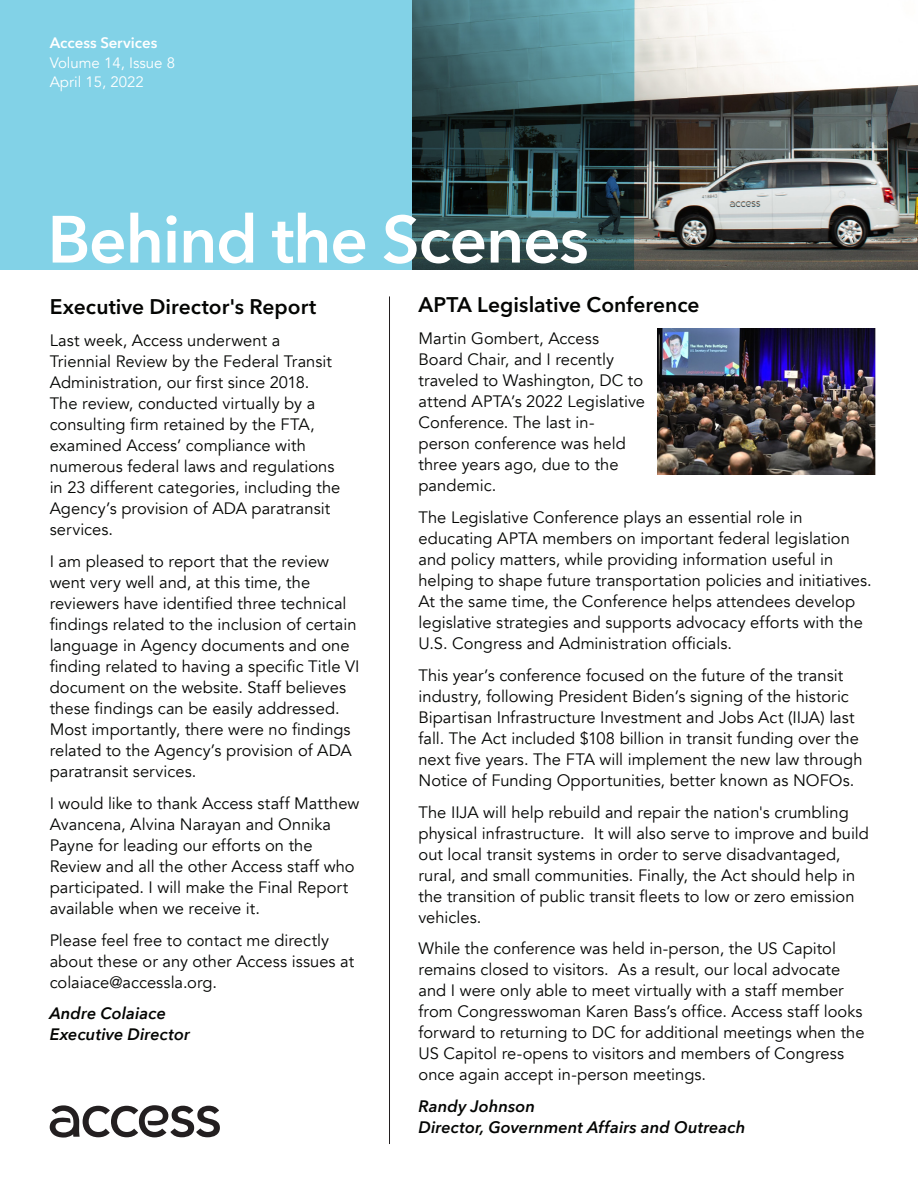
<style>
.page{position:relative;width:918px;height:1188px;background:#fff}
.page>*{position:absolute;margin:0;border:0;box-sizing:border-box;transform-origin:0 0}
.t1{font:600 66px "Avenir Next";letter-spacing:-.02em;color:#fff}
.Andre_s_letter{font:600 21px "Avenir Next LT Pro";color:#040503}
.Andre_s_letter-2{font:16.5px/21px "Avenir";color:#040503}
.Andre_s_letter-3{font:italic 600 16.5px/21px "Avenir Next LT Pro";letter-spacing:.005em;color:#040503}
.Andre_s_letter-4{font:italic 600 16.5px/21px "Avenir Next";letter-spacing:.005em;color:#040503}
.t2{font:15px "Avenir";color:#fff}
.t3{font:600 15px "Avenir Next LT Pro";color:#fff}
</style>
<div class="page">
<svg style="left:49px;top:1105px;width:171px;height:33px"></svg>
<img style="left:634px;top:0;width:284px;height:270px">
<svg style="left:411px;top:0;width:223px;height:270px;background:#36575b"></svg>
<div style="left:0;top:0;width:411px;height:270px;background:#82d2e7"></div>
<hr style="left:389px;top:296px;width:1px;height:848px;background:#231f20">
<img style="left:658px;top:328px;width:218px;height:147px">
<p class="t3" style="left:50px;top:34px;width:109px">Access Services</p>
<p class="t2" style="left:50px;top:54px;width:127px">Volume 14, Issue 8</p>
<p class="t2" style="left:50px;top:73px;width:96px">April 15, 2022</p>
<p class="t1" style="left:48px;top:183px;width:543px">Behind the Scenes</p>
<p class="Andre_s_letter" style="left:50px;top:294px;width:268px">Executive Director's Report</p>
<p class="Andre_s_letter-2" style="left:50px;top:330px;width:292px">Last week, Access underwent a Triennial Review by the Federal Transit Administration, our first since 2018.<br>The review, conducted virtually by a consulting firm retained by the FTA, examined Access’ compliance with numerous federal laws and regulations in 23 different categories, including the Agency’s provision of ADA paratransit services.</p>
<p class="Andre_s_letter-2" style="left:50px;top:551px;width:311px">I am pleased to report that the review went very well and, at this time, the reviewers have identified three technical findings related to the inclusion of certain language in Agency documents and one finding related to having a specific Title VI document on the website. Staff believes these findings can be easily addressed.<br>Most importantly, there were no findings related to the Agency’s provision of ADA paratransit services.</p>
<p class="Andre_s_letter-2" style="left:50px;top:793px;width:311px">I would like to thank Access staff Matthew Avancena, Alvina Narayan and Onnika Payne for leading our efforts on the Review and all the other Access staff who participated. I will make the Final Report available when we receive it.</p>
<p class="Andre_s_letter-2" style="left:50px;top:930px;width:306px">Please feel free to contact me directly about these or any other Access issues at colaiace@accessla.org.</p>
<p class="Andre_s_letter-4" style="left:50px;top:1003px;width:142px">Andre Colaiace<br>Executive Director</p>
<p class="Andre_s_letter" style="left:418px;top:292px;width:283px">APTA Legislative Conference</p>
<p class="Andre_s_letter-2" style="left:418px;top:328px;width:228px">Martin Gombert, Access<br>Board Chair, and I recently traveled to Washington, DC to attend APTA’s 2022 Legislative<br>Conference. The last in&shy;person conference was held three years ago, due to the pandemic.</p>
<p class="Andre_s_letter-2" style="left:418px;top:507px;width:455px">The Legislative Conference plays an essential role in educating APTA members on important federal legislation and policy matters, while providing information useful in helping to shape future transportation policies and initiatives.<br>At the same time, the Conference helps attendees develop legislative strategies and supports advocacy efforts with the U.S. Congress and Administration officials.</p>
<p class="Andre_s_letter-2" style="left:418px;top:665px;width:446px">This year’s conference focused on the future of the transit industry, following President Biden’s signing of the historic Bipartisan Infrastructure Investment and Jobs Act (IIJA) last fall. The Act included $108 billion in transit funding over the next five years. The FTA will implement the new law through Notice of Funding Opportunities, better known as NOFOs.</p>
<p class="Andre_s_letter-2" style="left:418px;top:802px;width:452px">The IIJA will help rebuild and repair the nation's crumbling physical infrastructure. It will also serve to improve and build out local transit systems in order to serve disadvantaged, rural, and small communities. Finally, the Act should help in the transition of public transit fleets to low or zero emission vehicles.</p>
<p class="Andre_s_letter-2" style="left:418px;top:938px;width:448px">While the conference was held in-person, the US Capitol remains closed to visitors. As a result, our local advocate and I were only able to meet virtually with a staff member from Congresswoman Karen Bass’s office. Access staff looks forward to returning to DC for additional meetings when the US Capitol re-opens to visitors and members of Congress once again accept in-person meetings.</p>
<p class="Andre_s_letter-3" style="left:418px;top:1096px;width:328px">Randy Johnson<br>Director, Government Affairs and Outreach</p>
</div>
